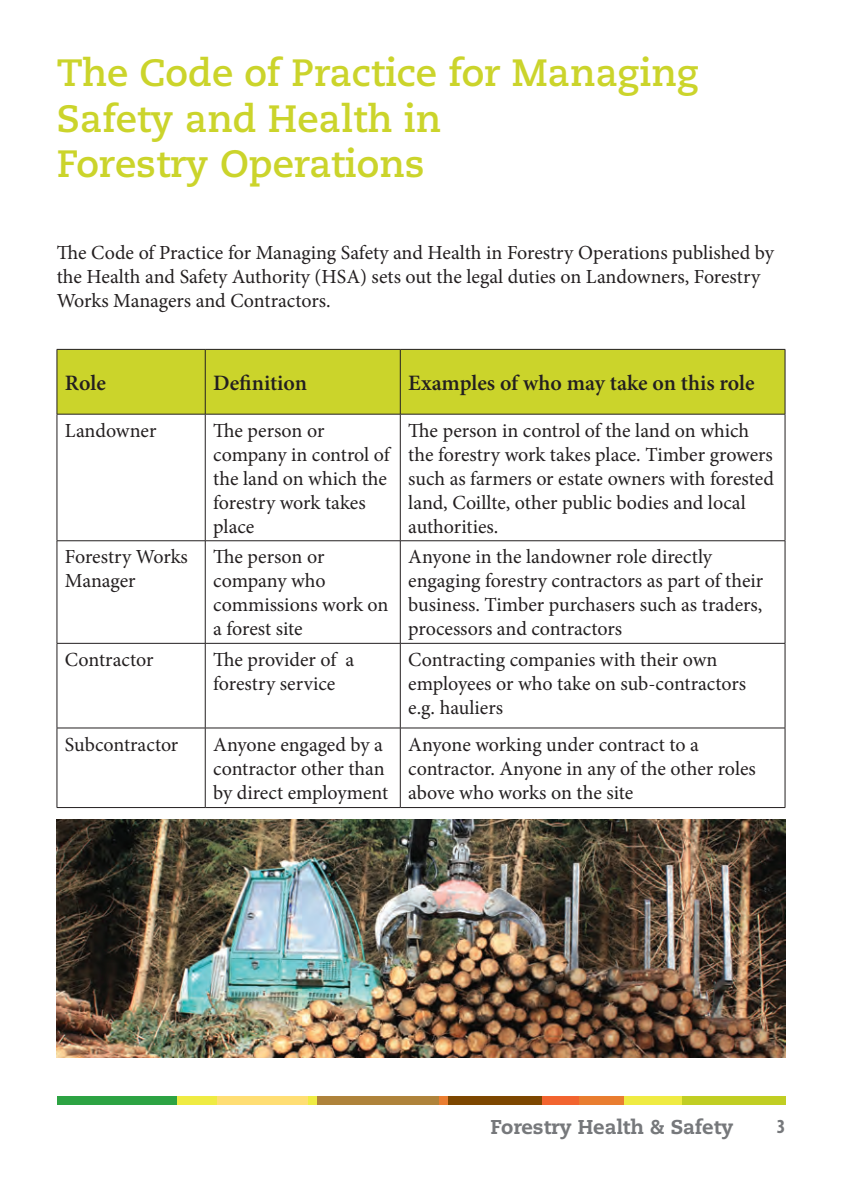
<style>
.page{position:relative;width:842px;height:1191px;background:#fff}
.page>*{position:absolute;margin:0;border:0;box-sizing:border-box;transform-origin:0 0}
.t1{font:700 38px/45.6px "Caecilia";color:#cbd42b}
.t2{font:600 22px "Minion Pro";color:#231f20}
.t3{font:20px/24px "Minion Pro";letter-spacing:-.005em;color:#231f20}
.t4{font:800 20px "Caecilia";color:#76787b}
.t5{font:700 condensed 20px "Myriad Pro";color:#76787b}
</style>
<div class="page">
<div style="left:57px;top:1095px;width:121px;height:9px;background:#2da343"></div>
<div style="left:217px;top:1095px;width:92px;height:9px;background:#ffde74"></div>
<div style="left:177px;top:1095px;width:40px;height:9px;background:#efeb43"></div>
<div style="left:317px;top:1095px;width:123px;height:9px;background:#af833b"></div>
<div style="left:308px;top:1095px;width:9px;height:9px;background:#efeb43"></div>
<div style="left:448px;top:1095px;width:95px;height:9px;background:#7d4700"></div>
<div style="left:439px;top:1095px;width:9px;height:9px;background:#e97d30"></div>
<div style="left:579px;top:1095px;width:45px;height:9px;background:#e97d30"></div>
<div style="left:542px;top:1095px;width:37px;height:9px;background:#f2642f"></div>
<div style="left:682px;top:1095px;width:103px;height:9px;background:#c1ce23"></div>
<div style="left:624px;top:1095px;width:58px;height:9px;background:#efeb43"></div>
<div style="left:58px;top:350px;width:727px;height:64px;background:#cbd42b"></div>
<hr style="left:57px;top:349px;width:148px;height:1px;background:#231f20">
<hr style="left:57px;top:350px;width:1px;height:64px;background:#231f20">
<hr style="left:205px;top:349px;width:195px;height:1px;background:#231f20">
<hr style="left:205px;top:350px;width:1px;height:64px;background:#231f20">
<hr style="left:400px;top:349px;width:385px;height:1px;background:#231f20">
<hr style="left:400px;top:350px;width:1px;height:64px;background:#231f20">
<hr style="left:785px;top:350px;width:1px;height:64px;background:#231f20">
<hr style="left:57px;top:414px;width:148px;height:1px;background:#231f20">
<hr style="left:57px;top:414px;width:1px;height:126px;background:#231f20">
<hr style="left:205px;top:414px;width:195px;height:1px;background:#231f20">
<hr style="left:205px;top:414px;width:1px;height:126px;background:#231f20">
<hr style="left:400px;top:414px;width:385px;height:1px;background:#231f20">
<hr style="left:400px;top:414px;width:1px;height:126px;background:#231f20">
<hr style="left:785px;top:414px;width:1px;height:126px;background:#231f20">
<hr style="left:57px;top:540px;width:148px;height:1px;background:#231f20">
<hr style="left:57px;top:541px;width:1px;height:102px;background:#231f20">
<hr style="left:205px;top:540px;width:195px;height:1px;background:#231f20">
<hr style="left:205px;top:541px;width:1px;height:102px;background:#231f20">
<hr style="left:400px;top:540px;width:385px;height:1px;background:#231f20">
<hr style="left:400px;top:541px;width:1px;height:102px;background:#231f20">
<hr style="left:785px;top:541px;width:1px;height:102px;background:#231f20">
<hr style="left:57px;top:643px;width:148px;height:1px;background:#231f20">
<hr style="left:57px;top:643px;width:1px;height:84px;background:#231f20">
<hr style="left:205px;top:643px;width:195px;height:1px;background:#231f20">
<hr style="left:205px;top:643px;width:1px;height:84px;background:#231f20">
<hr style="left:400px;top:643px;width:385px;height:1px;background:#231f20">
<hr style="left:400px;top:643px;width:1px;height:84px;background:#231f20">
<hr style="left:785px;top:643px;width:1px;height:84px;background:#231f20">
<hr style="left:57px;top:727px;width:148px;height:1px;background:#231f20">
<hr style="left:57px;top:728px;width:1px;height:79px;background:#231f20">
<hr style="left:205px;top:727px;width:195px;height:1px;background:#231f20">
<hr style="left:205px;top:728px;width:1px;height:79px;background:#231f20">
<hr style="left:400px;top:727px;width:385px;height:1px;background:#231f20">
<hr style="left:400px;top:728px;width:1px;height:79px;background:#231f20">
<hr style="left:785px;top:728px;width:1px;height:79px;background:#231f20">
<hr style="left:57px;top:807px;width:148px;height:1px;background:#231f20">
<hr style="left:205px;top:807px;width:195px;height:1px;background:#231f20">
<hr style="left:400px;top:807px;width:385px;height:1px;background:#231f20">
<img style="left:57px;top:819px;width:728px;height:238px">
<p class="t1" style="left:57px;top:51px;width:643px">The Code of Practice for Managing<br>Safety and Health in</p>
<p class="t1" style="left:57px;top:142px;width:369px">Forestry Operations</p>
<p class="t3" style="left:57px;top:241px;width:719px">The Code of Practice for Managing Safety and Health in Forestry Operations published by the Health and Safety Authority (HSA) sets out the legal duties on Landowners, Forestry<br>Works Managers and Contractors.</p>
<p class="t2" style="left:65px;top:369px;width:43px">Role</p>
<p class="t2" style="left:213px;top:369px;width:95px">Definition</p>
<p class="t2" style="left:408px;top:369px;width:348px">Examples of who may take on this role</p>
<p class="t3" style="left:65px;top:418px;width:93px">Landowner</p>
<p class="t3" style="left:213px;top:418px;width:178px">The person or company in control of the land on which the forestry work takes place</p>
<p class="t3" style="left:408px;top:418px;width:367px">The person in control of the land on which the forestry work takes place. Timber growers such as farmers or estate owners with forested land, Coillte, other public bodies and local authorities.</p>
<p class="t3" style="left:65px;top:545px;width:125px">Forestry Works</p>
<p class="t3" style="left:65px;top:569px;width:72px">Manager</p>
<p class="t3" style="left:213px;top:545px;width:177px">The person or company who commissions work on a forest site</p>
<p class="t3" style="left:408px;top:545px;width:305px">Anyone in the landowner role directly</p>
<p class="t3" style="left:408px;top:569px;width:356px;text-align:justify">engaging forestry contractors as part of their business. Timber purchasers such as traders, processors and contractors</p>
<p class="t3" style="left:65px;top:647px;width:90px">Contractor</p>
<p class="t3" style="left:213px;top:647px;width:143px">The provider of a forestry service</p>
<p class="t3" style="left:408px;top:647px;width:311px">Contracting companies with their own</p>
<p class="t3" style="left:408px;top:671px;width:339px">employees or who take on sub-contractors</p>
<p class="t3" style="left:408px;top:695px;width:96px">e.g. hauliers</p>
<p class="t3" style="left:65px;top:732px;width:115px">Subcontractor</p>
<p class="t3" style="left:213px;top:732px;width:176px">Anyone engaged by a contractor other than by direct employment</p>
<p class="t3" style="left:408px;top:732px;width:292px">Anyone working under contract to a</p>
<p class="t3" style="left:408px;top:756px;width:349px">contractor. Anyone in any of the other roles above who works on the site</p>
<p class="t4" style="left:491px;top:1114px;width:244px">Forestry Health &amp; Safety</p>
<p class="t5" style="left:777px;top:1115px;width:10px">3</p>
</div>
